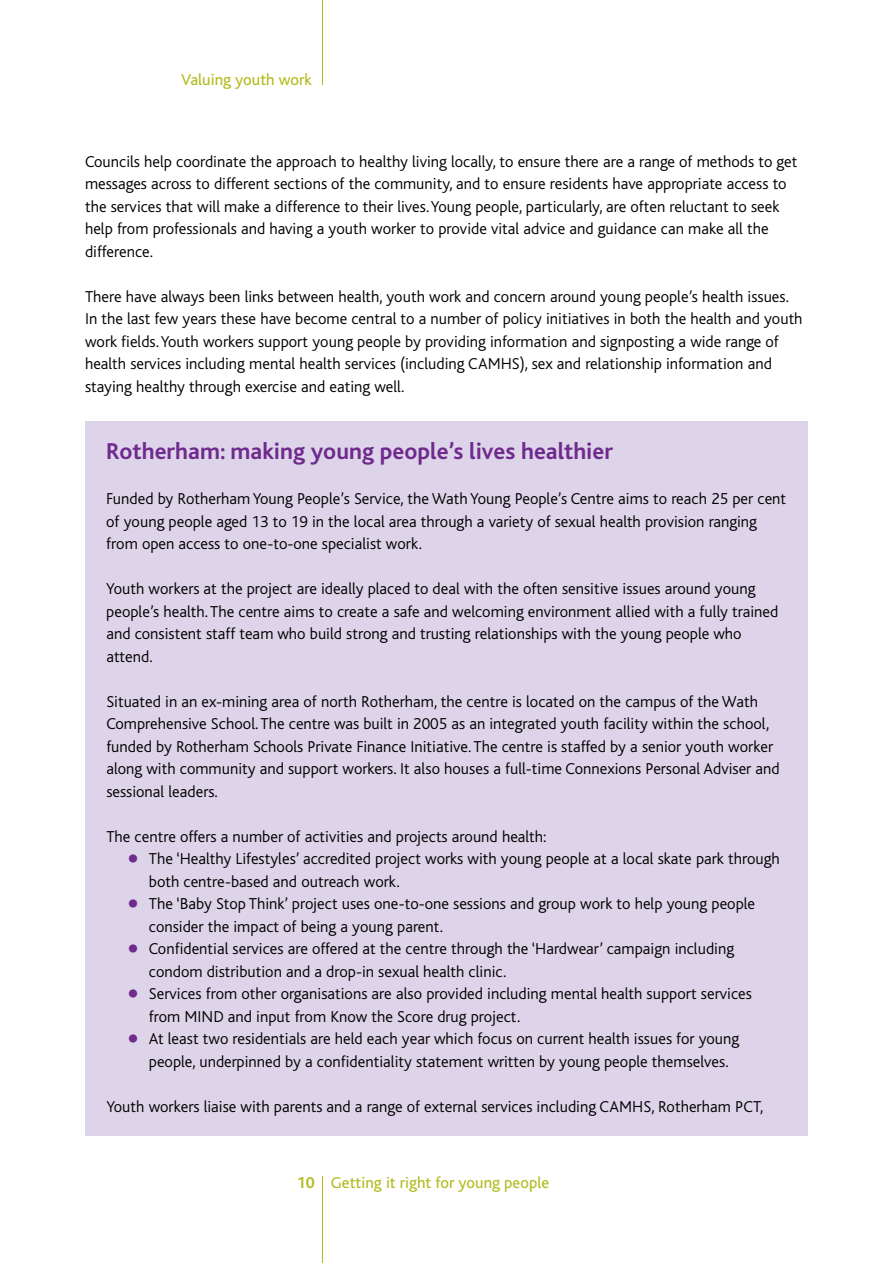
<style>
.page{position:relative;width:893px;height:1263px;background:#fff}
.page>*{position:absolute;margin:0;border:0;box-sizing:border-box;transform-origin:0 0}
.t1{font:700 24px "Bliss Icelandic";color:#6e2a8d}
.t2{font:300 16.5px/22.5px "Bliss Icelandic";color:#000}
.t3{font:16.5px "Bliss";color:#b2bb1e}
.s1{font-family:"Newspaper Pi BT";font-weight:400;color:#6e2a8d}
.s2{font-weight:700}
</style>
<div class="page">
<hr style="left:322px;top:0;width:1px;height:85px;background:#b2bb1e">
<hr style="left:322px;top:1176px;width:1px;height:87px;background:#b2bb1e">
<div style="left:85px;top:421px;width:723px;height:714px;background:#ded4e9"></div>
<p class="t3" style="left:181px;top:71px;width:132px">Valuing youth work</p>
<p class="t2" style="left:85px;top:150px;width:714px">Councils help coordinate the approach to healthy living locally, to ensure there are a range of methods to get messages across to different sections of the community, and to ensure residents have appropriate access to the services that will make a difference to their lives.Young people, particularly, are often reluctant to seek help from professionals and having a youth worker to provide vital advice and guidance can make all the difference.</p>
<p class="t2" style="left:85px;top:285px;width:719px">There have always been links between health, youth work and concern around young people’s health issues.<br>In the last few years these have become central to a number of policy initiatives in both the health and youth work fields.Youth workers support young people by providing information and signposting a wide range of health services including mental health services (including CAMHS), sex and relationship information and staying healthy through exercise and eating well.</p>
<h1 class="t1" style="left:106px;top:439px;width:508px">Rotherham: making young people’s lives healthier</h1>
<p class="t2" style="left:106px;top:488px;width:681px">Funded by Rotherham Young People’s Service, the Wath Young People’s Centre aims to reach 25 per cent of young people aged 13 to 19 in the local area through a variety of sexual health provision ranging from open access to one-to-one specialist work.</p>
<p class="t2" style="left:106px;top:578px;width:673px">Youth workers at the project are ideally placed to deal with the often sensitive issues around young people’s health. The centre aims to create a safe and welcoming environment allied with a fully trained and consistent staff team who build strong and trusting relationships with the young people who attend.</p>
<p class="t2" style="left:106px;top:690px;width:675px">Situated in an ex-mining area of north Rotherham, the centre is located on the campus of the Wath Comprehensive School. The centre was built in 2005 as an integrated youth facility within the school, funded by Rotherham Schools Private Finance Initiative. The centre is staffed by a senior youth worker along with community and support workers. It also houses a full-time Connexions Personal Adviser and sessional leaders.</p>
<p class="t2" style="left:106px;top:825px;width:442px">The centre offers a number of activities and projects around health:</p>
<p class="t2" style="left:149px;top:848px;width:633px;text-indent:-21px"><span class="s1">•</span> The ‘Healthy Lifestyles’ accredited project works with young people at a local skate park through both centre-based and outreach work.</p>
<p class="t2" style="left:149px;top:893px;width:608px;text-indent:-21px"><span class="s1">•</span> The ‘Baby Stop Think’ project uses one-to-one sessions and group work to help young people consider the impact of being a young parent.</p>
<p class="t2" style="left:149px;top:938px;width:587px;text-indent:-21px"><span class="s1">•</span> Confidential services are offered at the centre through the ‘Hardwear’ campaign including condom distribution and a drop-in sexual health clinic.</p>
<p class="t2" style="left:149px;top:983px;width:605px;text-indent:-21px"><span class="s1">•</span> Services from other organisations are also provided including mental health support services from MIND and input from Know the Score drug project.</p>
<p class="t2" style="left:149px;top:1028px;width:592px;text-indent:-21px"><span class="s1">•</span> At least two residentials are held each year which focus on current health issues for young people, underpinned by a confidentiality statement written by young people themselves.</p>
<p class="t2" style="left:106px;top:1095px;width:659px">Youth workers liaise with parents and a range of external services including CAMHS, Rotherham PCT,</p>
<p class="t3" style="left:297px;top:1174px;width:254px"><span class="s2">10</span> Getting it right for young people</p>
</div>
